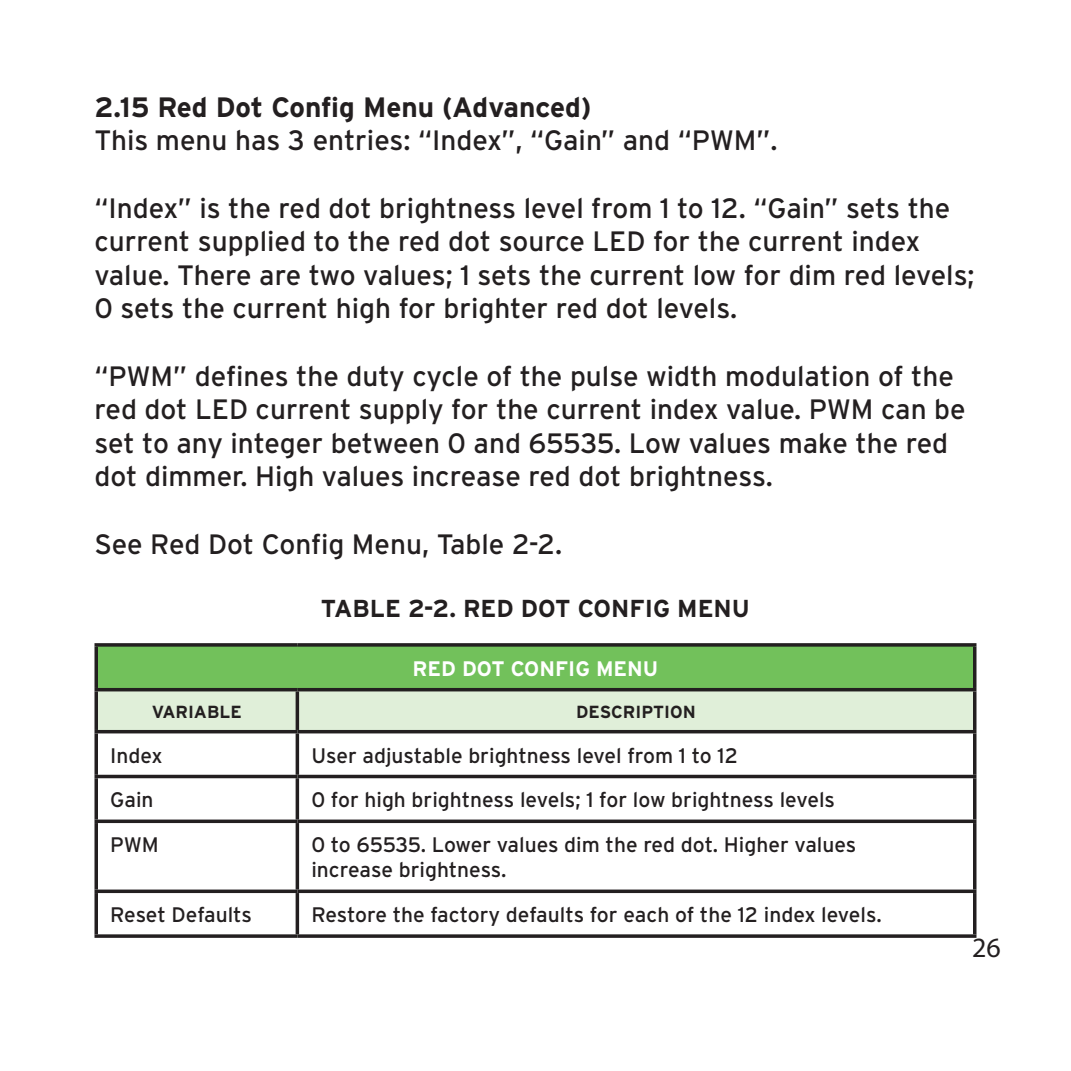
<style>
.page{position:relative;width:1071px;height:1071px;background:#fff}
.page>*{position:absolute;margin:0;border:0;box-sizing:border-box;transform-origin:0 0}
.t1{font:28px/33.6px "Interstate";color:#231f20}
.t2{font:700 28px "Interstate";color:#231f20}
.t3{font:28px "Myriad Pro";color:#231f20}
.t4{font:700 24.5px "Interstate";color:#231f20}
.t5{font:21px "Interstate";color:#231f20}
.t6{font:700 21px "Interstate";color:#fff}
.t7{font:700 17.5px "Interstate";color:#231f20}
</style>
<div class="page">
<div style="left:96px;top:645px;width:879px;height:45px;background:#72c15b"></div>
<div style="left:98px;top:691px;width:875px;height:39px;background:#e0efd9"></div>
<svg style="left:94px;top:643px;width:203px;height:4px"></svg>
<svg style="left:94px;top:647px;width:4px;height:41px"></svg>
<svg style="left:297px;top:643px;width:679px;height:4px;background:#31352d"></svg>
<hr style="left:973px;top:647px;width:3px;height:41px;background:#231f20">
<hr style="left:94px;top:688px;width:203px;height:3px;background:#231f20">
<svg style="left:94px;top:691px;width:4px;height:39px"></svg>
<hr style="left:297px;top:688px;width:679px;height:3px;background:#231f20">
<hr style="left:296px;top:691px;width:3px;height:39px;background:#231f20">
<hr style="left:973px;top:691px;width:3px;height:39px;background:#231f20">
<hr style="left:94px;top:730px;width:203px;height:3px;background:#231f20">
<svg style="left:94px;top:733px;width:4px;height:42px"></svg>
<hr style="left:297px;top:730px;width:679px;height:3px;background:#231f20">
<hr style="left:296px;top:733px;width:3px;height:42px;background:#231f20">
<hr style="left:973px;top:733px;width:3px;height:42px;background:#231f20">
<hr style="left:94px;top:775px;width:203px;height:3px;background:#231f20">
<svg style="left:94px;top:778px;width:4px;height:42px"></svg>
<hr style="left:297px;top:775px;width:679px;height:3px;background:#231f20">
<hr style="left:296px;top:778px;width:3px;height:42px;background:#231f20">
<hr style="left:973px;top:778px;width:3px;height:42px;background:#231f20">
<hr style="left:94px;top:820px;width:203px;height:3px;background:#231f20">
<svg style="left:94px;top:823px;width:4px;height:67px"></svg>
<hr style="left:297px;top:820px;width:679px;height:3px;background:#231f20">
<hr style="left:296px;top:823px;width:3px;height:67px;background:#231f20">
<hr style="left:973px;top:823px;width:3px;height:67px;background:#231f20">
<hr style="left:94px;top:890px;width:203px;height:3px;background:#231f20">
<svg style="left:94px;top:893px;width:4px;height:41px"></svg>
<hr style="left:297px;top:890px;width:679px;height:3px;background:#231f20">
<hr style="left:296px;top:893px;width:3px;height:41px;background:#231f20">
<hr style="left:973px;top:893px;width:3px;height:41px;background:#231f20">
<svg style="left:94px;top:934px;width:203px;height:4px"></svg>
<svg style="left:297px;top:934px;width:679px;height:4px;background:#3e3a3b"></svg>
<p class="t2" style="left:94px;top:91px;width:498px">2.15 Red Dot Config Menu (Advanced)</p>
<p class="t1" style="left:94px;top:124px;width:685px">This menu has 3 entries: “Index”, “Gain” and “PWM”.</p>
<p class="t1" style="left:94px;top:191px;width:882px">“Index” is the red dot brightness level from 1 to 12. “Gain” sets the current supplied to the red dot source LED for the current index value. There are two values; 1 sets the current low for dim red levels; 0 sets the current high for brighter red dot levels.</p>
<p class="t1" style="left:94px;top:359px;width:873px">“PWM” defines the duty cycle of the pulse width modulation of the red dot LED current supply for the current index value. PWM can be set to any integer between 0 and 65535. Low values make the red dot dimmer. High values increase red dot brightness.</p>
<p class="t1" style="left:94px;top:527px;width:469px">See Red Dot Config Menu, Table 2-2.</p>
<p class="t4" style="left:321px;top:594px;width:431px">TABLE 2-2. RED DOT CONFIG MENU</p>
<p class="t6" style="left:413px;top:657px;width:247px">RED DOT CONFIG MENU</p>
<p class="t7" style="left:152px;top:702px;width:91px">VARIABLE</p>
<p class="t7" style="left:576px;top:702px;width:121px">DESCRIPTION</p>
<p class="t5" style="left:110px;top:743px;width:54px">Index</p>
<p class="t5" style="left:311px;top:743px;width:428px">User adjustable brightness level from 1 to 12</p>
<p class="t5" style="left:110px;top:788px;width:45px">Gain</p>
<p class="t5" style="left:311px;top:788px;width:525px">0 for high brightness levels; 1 for low brightness levels</p>
<p class="t5" style="left:110px;top:833px;width:50px">PWM</p>
<p class="t5" style="left:311px;top:833px;width:546px">0 to 65535. Lower values dim the red dot. Higher values</p>
<p class="t5" style="left:311px;top:858px;width:197px">increase brightness.</p>
<p class="t5" style="left:110px;top:903px;width:143px">Reset Defaults</p>
<p class="t5" style="left:311px;top:903px;width:572px">Restore the factory defaults for each of the 12 index levels.</p>
<p class="t3" style="left:972px;top:931px;width:30px">26</p>
</div>
